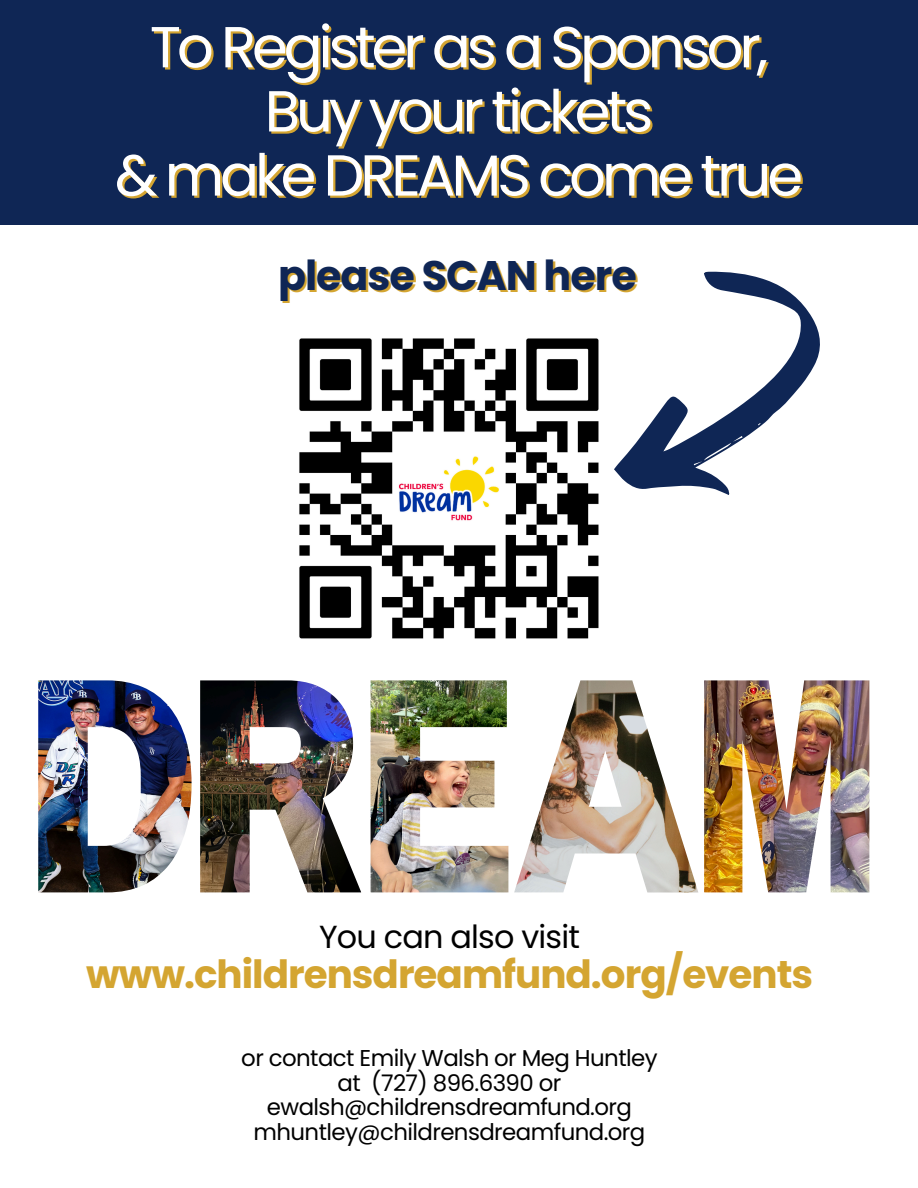
<style>
.page{position:relative;width:918px;height:1188px;background:#fff}
.page>*{position:absolute;margin:0;border:0;box-sizing:border-box;transform-origin:0 0}
.t1{font:57.75px "Poppins";letter-spacing:-.07em;color:#fff}
.t2{font:700 41.25px "Poppins";letter-spacing:-.025em;color:#0f2655}
.t3{font:700 38.85px "Poppins";letter-spacing:-.025em;color:#d4a531}
.t4{font:31.8px "Poppins";letter-spacing:-.025em;color:#000}
.t5{font:22.8px "Poppins";letter-spacing:-.025em;color:#000}
</style>
<div class="page">
<svg style="left:614px;top:271px;width:206px;height:224px"></svg>
<div style="left:0;top:0;width:918px;height:225px;background:#0f2655"></div>
<img style="left:514px;top:680px;width:184px;height:213px">
<img style="left:704px;top:680px;width:165px;height:212px">
<img style="left:38px;top:680px;width:154px;height:212px">
<img style="left:371px;top:680px;width:137px;height:212px">
<img style="left:200px;top:680px;width:161px;height:212px">
<img style="left:299px;top:338px;width:300px;height:301px">
<h1 class="t1" style="left:150px;top:7px;width:620px">To Register as a Sponsor,</h1>
<h2 class="t1" style="left:265px;top:71px;width:390px">Buy your tickets</h2>
<p class="t1" style="left:115px;top:135px;width:690px">&amp; make DREAMS come true</p>
<p class="t2" style="left:278px;top:247px;width:360px">please SCAN here</p>
<p class="t4" style="left:319px;top:914px;width:262px">You can also visit</p>
<p class="t3" style="left:86px;top:948px;width:729px">www.childrensdreamfund.org/events</p>
<p class="t5" style="left:241px;top:1042px;width:418px">or contact Emily Walsh or Meg Huntley</p>
<p class="t5" style="left:338px;top:1067px;width:225px">at (727) 896.6390 or</p>
<p class="t5" style="left:267px;top:1092px;width:367px">ewalsh@childrensdreamfund.org</p>
<h3 class="t5" style="left:254px;top:1116px;width:393px">mhuntley@childrensdreamfund.org</h3>
</div>
